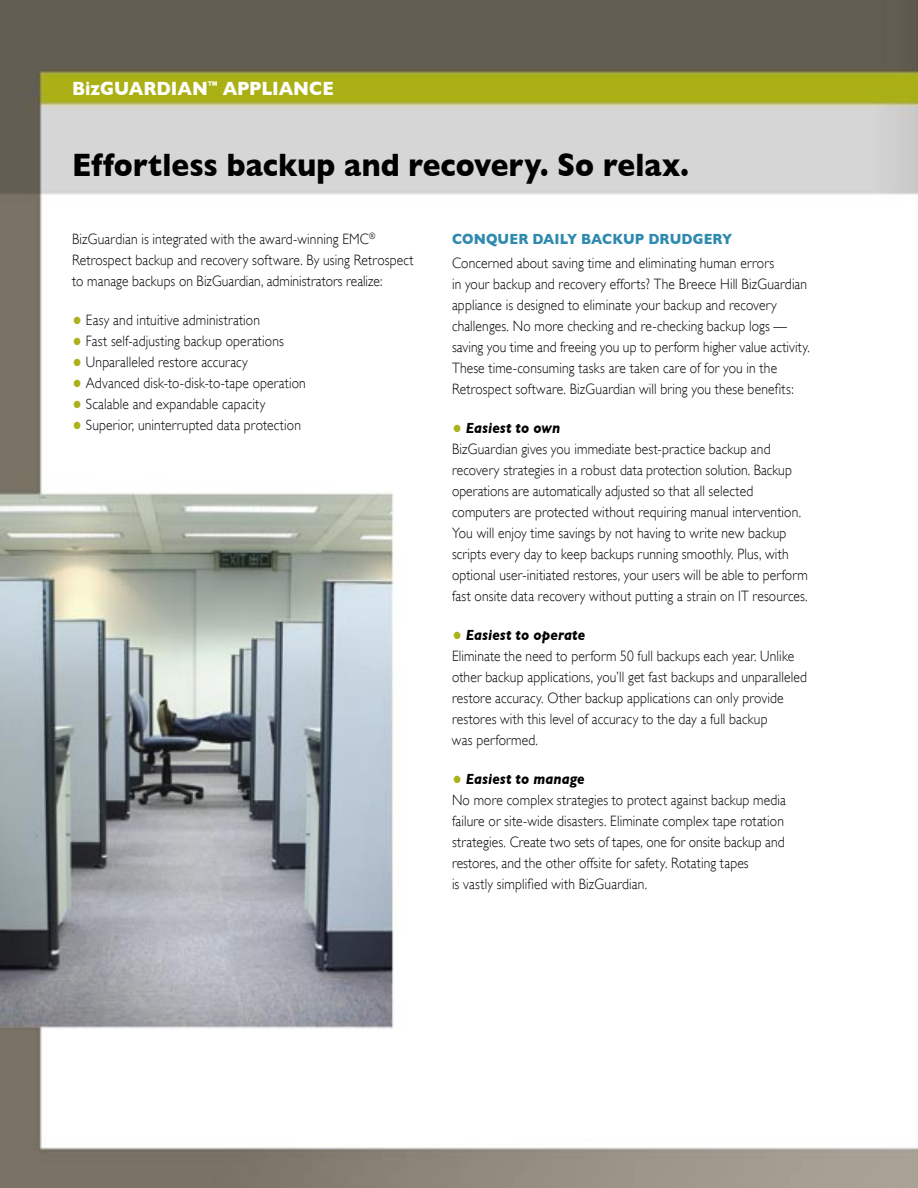
<style>
.page{position:relative;width:918px;height:1188px;background:#fff}
.page>*{position:absolute;margin:0;border:0;box-sizing:border-box;transform-origin:0 0}
.t1{font:700 33px "Gill Sans";letter-spacing:.005em;color:#000;scale:.9 1}
.t2{font:700 19.5px "Gill Sans";letter-spacing:-.005em;color:#fff;scale:.9 1}
.t3{font:300 15px/21px "Gill Sans";letter-spacing:.01em;color:#000;scale:.9 1}
.t4{font:700 15px "Gill Sans";letter-spacing:.01em;color:#2f8aaf;scale:.9 1}
.s1{font-weight:700;font-size:22.5px;color:#acb019}
.s2{font-weight:700;font-style:italic}
</style>
<div class="page">
<img style="left:0;top:0;width:918px;height:1188px">
<h2 class="t2" style="left:72px;top:77px;width:292px">BizGUARDIAN<sup>™</sup> APPLIANCE</h2>
<h1 class="t1" style="left:72px;top:145px;width:687px">Effortless backup and recovery. So relax.</h1>
<p class="t3" style="left:72px;top:229px;width:381px">BizGuardian is integrated with the award-winning EMC<sup>®<br></sup>Retrospect backup and recovery software. By using Retrospect to manage backups on BizGuardian, administrators realize:</p>
<p class="t3" style="left:72px;top:310px;width:210px"><span class="s1">•</span> Easy and intuitive administration</p>
<p class="t3" style="left:72px;top:331px;width:237px"><span class="s1">•</span> Fast self-adjusting backup operations</p>
<p class="t3" style="left:72px;top:352px;width:197px"><span class="s1">•</span> Unparalleled restore accuracy</p>
<p class="t3" style="left:72px;top:373px;width:261px"><span class="s1">•</span> Advanced disk-to-disk-to-tape operation</p>
<p class="t3" style="left:72px;top:394px;width:217px"><span class="s1">•</span> Scalable and expandable capacity</p>
<p class="t3" style="left:72px;top:415px;width:256px"><span class="s1">•</span> Superior, uninterrupted data protection</p>
<p class="t4" style="left:452px;top:230px;width:313px">CONQUER DAILY BACKUP DRUDGERY</p>
<p class="t3" style="left:452px;top:253px;width:399px">Concerned about saving time and eliminating human errors<br>in your backup and recovery efforts? The Breece Hill BizGuardian appliance is designed to eliminate your backup and recovery challenges. No more checking and re-checking backup logs — saving you time and freeing you up to perform higher value activity.<br>These time-consuming tasks are taken care of for you in the Retrospect software. BizGuardian will bring you these benefits:</p>
<p class="t3" style="left:452px;top:418px;width:397px"><span class="s1">•</span> <span class="s2">Easiest to own<br></span>BizGuardian gives you immediate best-practice backup and recovery strategies in a robust data protection solution. Backup operations are automatically adjusted so that all selected computers are protected without requiring manual intervention.<br>You will enjoy time savings by not having to write new backup scripts every day to keep backups running smoothly. Plus, with optional user-initiated restores, your users will be able to perform fast onsite data recovery without putting a strain on IT resources.</p>
<p class="t3" style="left:452px;top:625px;width:396px"><span class="s1">•</span> <span class="s2">Easiest to operate<br></span>Eliminate the need to perform 50 full backups each year. Unlike other backup applications, you’ll get fast backups and unparalleled restore accuracy. Other backup applications can only provide restores with this level of accuracy to the day a full backup<br>was performed.</p>
<p class="t3" style="left:452px;top:769px;width:372px"><span class="s1">•</span> <span class="s2">Easiest to manage<br></span>No more complex strategies to protect against backup media failure or site-wide disasters. Eliminate complex tape rotation strategies. Create two sets of tapes, one for onsite backup and restores, and the other offsite for safety. Rotating tapes<br>is vastly simplified with BizGuardian.</p>
</div>
